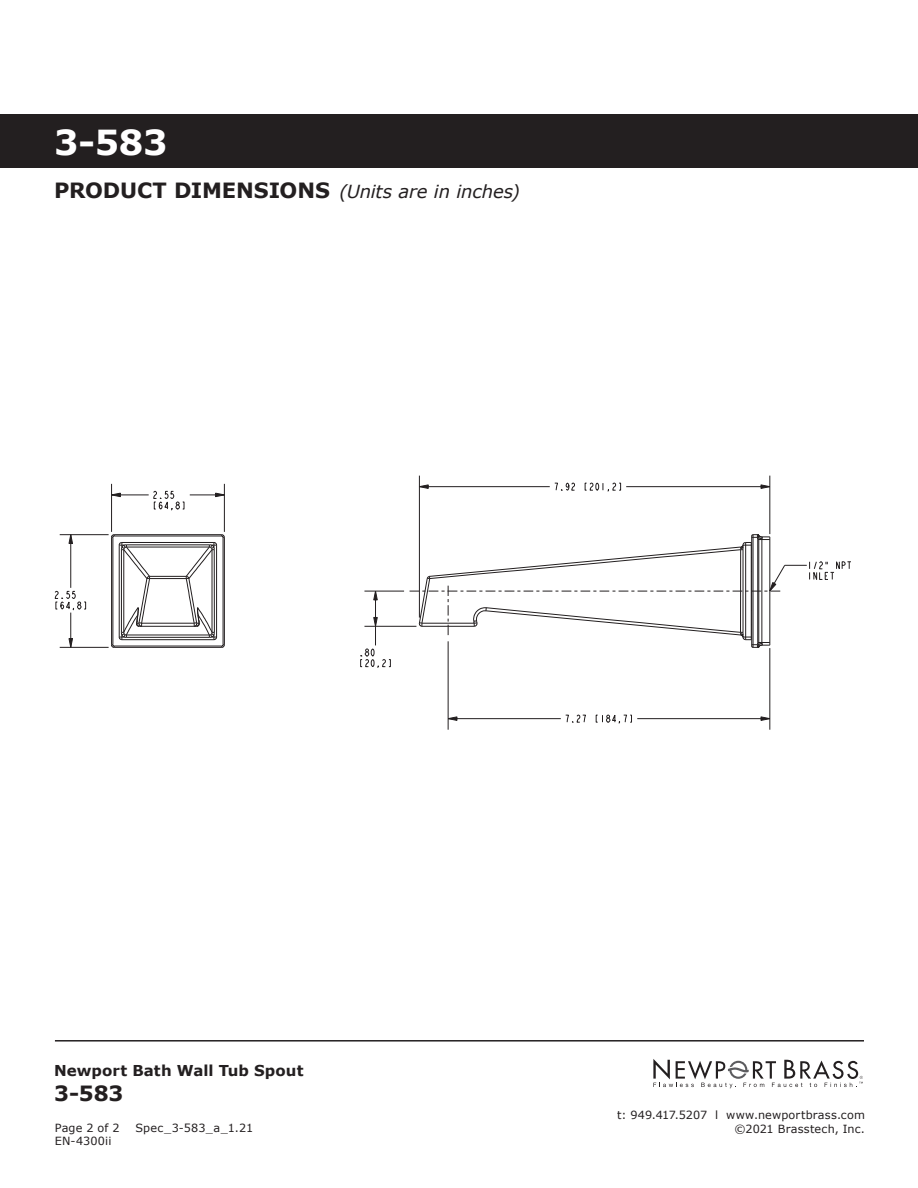
<style>
.page{position:relative;width:918px;height:1188px;background:#fff}
.page>*{position:absolute;margin:0;border:0;box-sizing:border-box;transform-origin:0 0}
.t1{font:700 34.5px "Verdana";color:#fff}
.t2{font:700 21px "Verdana";color:#231f20}
.t3{font:italic 18px "Verdana";letter-spacing:-.01em;color:#231f20}
.t4{font:700 15px "Verdana";letter-spacing:.005em;color:#231f20}
.t5{font:11.25px/13.5px "Verdana";letter-spacing:.015em;color:#231f20;text-align:right}
.s1{font-weight:700;font-style:normal;font-size:21px}
</style>
<div class="page">
<svg style="left:653px;top:1059px;width:210px;height:29px"></svg>
<hr style="left:55px;top:1040px;width:809px;height:2px;background:#231f20">
<div style="left:0;top:114px;width:918px;height:54px;background:#231f20"></div>
<svg style="left:565px;top:714px;width:21px;height:9px"></svg>
<svg style="left:596px;top:714px;width:36px;height:10px"></svg>
<svg style="left:761px;top:716px;width:9px;height:5px"></svg>
<svg style="left:449px;top:716px;width:8px;height:5px"></svg>
<svg style="left:554px;top:482px;width:21px;height:9px"></svg>
<svg style="left:585px;top:482px;width:36px;height:10px"></svg>
<svg style="left:761px;top:484px;width:9px;height:5px"></svg>
<svg style="left:420px;top:484px;width:9px;height:5px"></svg>
<svg style="left:360px;top:648px;width:31px;height:20px"></svg>
<svg style="left:373px;top:592px;width:5px;height:8px"></svg>
<svg style="left:373px;top:617px;width:5px;height:9px"></svg>
<svg style="left:153px;top:491px;width:31px;height:20px"></svg>
<svg style="left:112px;top:493px;width:9px;height:4px"></svg>
<svg style="left:215px;top:493px;width:9px;height:4px"></svg>
<svg style="left:55px;top:591px;width:31px;height:20px"></svg>
<svg style="left:68px;top:535px;width:5px;height:9px"></svg>
<svg style="left:68px;top:638px;width:5px;height:9px"></svg>
<hr style="left:375px;top:591px;width:1px;height:54px;background:#231f20">
<hr style="left:419px;top:476px;width:1px;height:142px;background:#231f20">
<hr style="left:448px;top:641px;width:1px;height:89px;background:#231f20">
<hr style="left:637px;top:718px;width:133px;height:1px;background:#231f20">
<hr style="left:448px;top:718px;width:113px;height:1px;background:#231f20">
<hr style="left:364px;top:626px;width:52px;height:1px;background:#231f20">
<hr style="left:364px;top:591px;width:40px;height:1px;background:#231f20">
<hr style="left:626px;top:486px;width:144px;height:1px;background:#231f20">
<hr style="left:419px;top:486px;width:131px;height:1px;background:#231f20">
<hr style="left:770px;top:648px;width:1px;height:82px;background:#231f20">
<hr style="left:770px;top:476px;width:1px;height:58px;background:#231f20">
<hr style="left:71px;top:535px;width:1px;height:53px;background:#231f20">
<hr style="left:71px;top:613px;width:1px;height:34px;background:#231f20">
<hr style="left:111px;top:484px;width:1px;height:48px;background:#231f20">
<hr style="left:60px;top:647px;width:49px;height:1px;background:#231f20">
<hr style="left:224px;top:484px;width:1px;height:48px;background:#231f20">
<hr style="left:60px;top:534px;width:49px;height:1px;background:#231f20">
<hr style="left:190px;top:495px;width:34px;height:1px;background:#231f20">
<hr style="left:112px;top:495px;width:37px;height:1px;background:#231f20">
<svg style="left:410px;top:534px;width:441px;height:114px"></svg>
<svg style="left:111px;top:534px;width:114px;height:114px"></svg>
<h1 class="t1" style="left:54px;top:120px;width:115px">3-583</h1>
<h3 class="t3" style="left:54px;top:180px;width:467px"><span class="s1">PRODUCT DIMENSIONS</span> (Units are in inches)</h3>
<h3 class="t4" style="left:54px;top:1061px;width:251px">Newport Bath Wall Tub Spout</h3>
<h2 class="t2" style="left:54px;top:1079px;width:71px">3-583</h2>
<p class="t5" style="left:55px;top:1121px;width:66px">Page 2 of 2</p>
<p class="t5" style="left:135px;top:1121px;width:119px">Spec_3-583_a_1.21</p>
<p class="t5" style="left:55px;top:1135px;width:58px">EN-4300ii</p>
<p class="t5" style="left:617px;top:1109px;width:249px">t: 949.417.5207 l www.newportbrass.com ©2021 Brasstech, Inc.</p>
</div>
